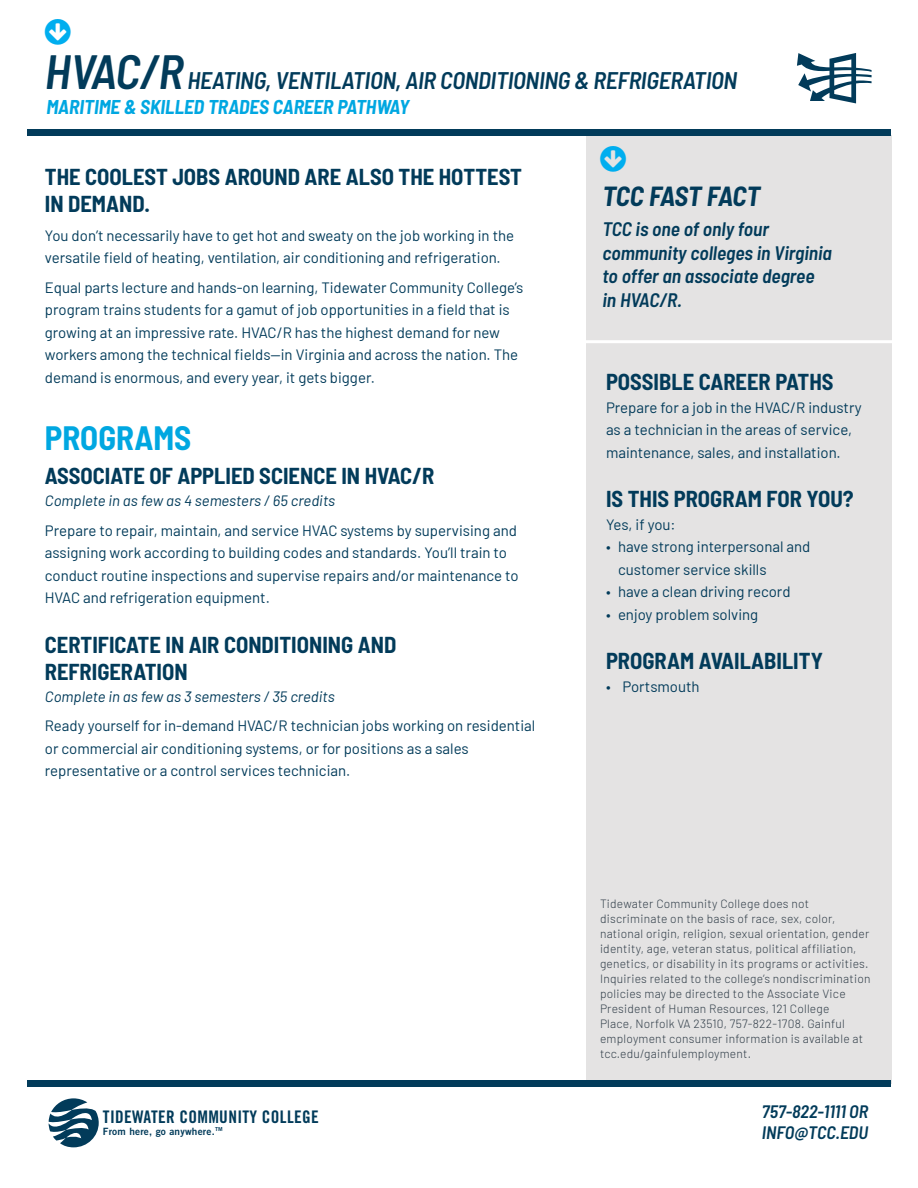
<style>
.page{position:relative;width:918px;height:1188px;background:#fff}
.page>*{position:absolute;margin:0;border:0;box-sizing:border-box;transform-origin:0 0}
.t1{font:700 semi-condensed 33px "Barlow";color:#00a7e1}
.t2{font:italic 700 semi-condensed 27px "Barlow";letter-spacing:-.02em;color:#023b5a}
.t3{font:italic 600 semi-condensed 24px "Barlow";letter-spacing:-.01em;color:#023b5a}
.t4{font:700 semi-condensed 22.5px/27px "Barlow";color:#023b5a}
.t5{font:italic 600 semi-condensed 19.5px/23.4px "Barlow";color:#023b5a}
.t6{font:italic 700 semi-condensed 19.5px "Barlow";color:#00a7e1}
.t7{font:italic 600 semi-condensed 18px/21.6px "Barlow";color:#023b5a}
.t8{font:17.4px "Trade Gothic Bold Cond Twenty";letter-spacing:.02em;color:#023b5a}
.t9{font:15px/22.5px "Barlow";color:#023b5a}
.t10{font:italic 15px "Barlow";color:#023b5a}
.t11{font:300 12px/15px "Barlow";letter-spacing:.02em;color:#303d48}
.t12{font:10.05px "Trade Gothic Bold Two";letter-spacing:.02em;color:#023b5a}
.t13{font:5.55px "Trade Gothic Bold Two";color:#023b5a}
.s1{font-size:48px}
</style>
<div class="page">
<div style="left:586px;top:135px;width:305px;height:949px;background:#e4e3e3"></div>
<div style="left:27px;top:130px;width:864px;height:6px;background:#023b5a"></div>
<div style="left:27px;top:1080px;width:864px;height:7px;background:#023b5a"></div>
<svg style="left:49px;top:1098px;width:50px;height:49px"></svg>
<hr style="left:577px;top:340px;width:323px;height:3px;background:#fff">
<svg style="left:797px;top:53px;width:75px;height:50px"></svg>
<h1 class="t3" style="left:45px;top:63px;width:694px"><span class="s1">HVAC/R</span> HEATING, VENTILATION, AIR CONDITIONING &amp; REFRIGERATION</h1>
<h2 class="t6" style="left:46px;top:93px;width:365px">MARITIME &amp; SKILLED TRADES CAREER PATHWAY</h2>
<p class="t4" style="left:45px;top:161px;width:479px">THE COOLEST JOBS AROUND ARE ALSO THE HOTTEST</p>
<p class="t4" style="left:45px;top:188px;width:107px">IN DEMAND.</p>
<p class="t9" style="left:45px;top:223px;width:471px">You don’t necessarily have to get hot and sweaty on the job working in the</p>
<p class="t9" style="left:45px;top:245px;width:457px">versatile field of heating, ventilation, air conditioning and refrigeration.</p>
<p class="t9" style="left:45px;top:275px;width:480px">Equal parts lecture and hands-on learning, Tidewater Community College’s program trains students for a gamut of job opportunities in a field that is growing at an impressive rate. HVAC/R has the highest demand for new workers among the technical fields—in Virginia and across the nation. The demand is enormous, and every year, it gets bigger.</p>
<h1 class="t1" style="left:45px;top:414px;width:148px">PROGRAMS</h1>
<p class="t4" style="left:45px;top:461px;width:391px">ASSOCIATE OF APPLIED SCIENCE IN HVAC/R</p>
<p class="t10" style="left:45px;top:490px;width:292px">Complete in as few as 4 semesters / 65 credits</p>
<p class="t9" style="left:45px;top:518px;width:475px">Prepare to repair, maintain, and service HVAC systems by supervising and assigning work according to building codes and standards. You’ll train to conduct routine inspections and supervise repairs and/or maintenance to HVAC and refrigeration equipment.</p>
<p class="t4" style="left:45px;top:629px;width:353px">CERTIFICATE IN AIR CONDITIONING AND<br>REFRIGERATION</p>
<p class="t10" style="left:45px;top:686px;width:291px">Complete in as few as 3 semesters / 35 credits</p>
<p class="t9" style="left:45px;top:713px;width:492px">Ready yourself for in-demand HVAC/R technician jobs working on residential or commercial air conditioning systems, or for positions as a sales representative or a control services technician.</p>
<p class="t8" style="left:103px;top:1106px;width:217px">TIDEWATER COMMUNITY COLLEGE</p>
<p class="t12" style="left:103px;top:1125px;width:113px">From here, go anywhere.</p>
<p class="t13" style="left:215px;top:1125px;width:9px">TM</p>
<h2 class="t2" style="left:603px;top:177px;width:159px">TCC FAST FACT</h2>
<p class="t5" style="left:603px;top:216px;width:231px">TCC is one of only four community colleges in Virginia to offer an associate degree in HVAC/R.</p>
<p class="t4" style="left:606px;top:367px;width:229px">POSSIBLE CAREER PATHS</p>
<p class="t9" style="left:606px;top:395px;width:257px">Prepare for a job in the HVAC/R industry as a technician in the areas of service, maintenance, sales, and installation.</p>
<p class="t4" style="left:606px;top:484px;width:249px">IS THIS PROGRAM FOR YOU?</p>
<p class="t9" style="left:606px;top:512px;width:71px">Yes, if you:</p>
<p class="t9" style="left:606px;top:534px;width:206px">• have strong interpersonal and</p>
<p class="t9" style="left:618px;top:557px;width:150px">customer service skills</p>
<p class="t9" style="left:606px;top:579px;width:186px">• have a clean driving record</p>
<p class="t9" style="left:606px;top:602px;width:154px">• enjoy problem solving</p>
<p class="t4" style="left:606px;top:646px;width:218px">PROGRAM AVAILABILITY</p>
<p class="t9" style="left:606px;top:674px;width:95px">• Portsmouth</p>
<p class="t11" style="left:600px;top:896px;width:272px">Tidewater Community College does not discriminate on the basis of race, sex, color, national origin, religion, sexual orientation, gender identity, age, veteran status, political affiliation, genetics, or disability in its programs or activities.<br>Inquiries related to the college’s nondiscrimination policies may be directed to the Associate Vice President of Human Resources, 121 College<br>Place, Norfolk VA 23510, 757-822-1708. Gainful employment consumer information is available at tcc.edu/gainfulemployment.</p>
<p class="t7" style="left:762px;top:1099px;width:108px">757-822-1111 OR<br>INFO@TCC.EDU</p>
</div>
